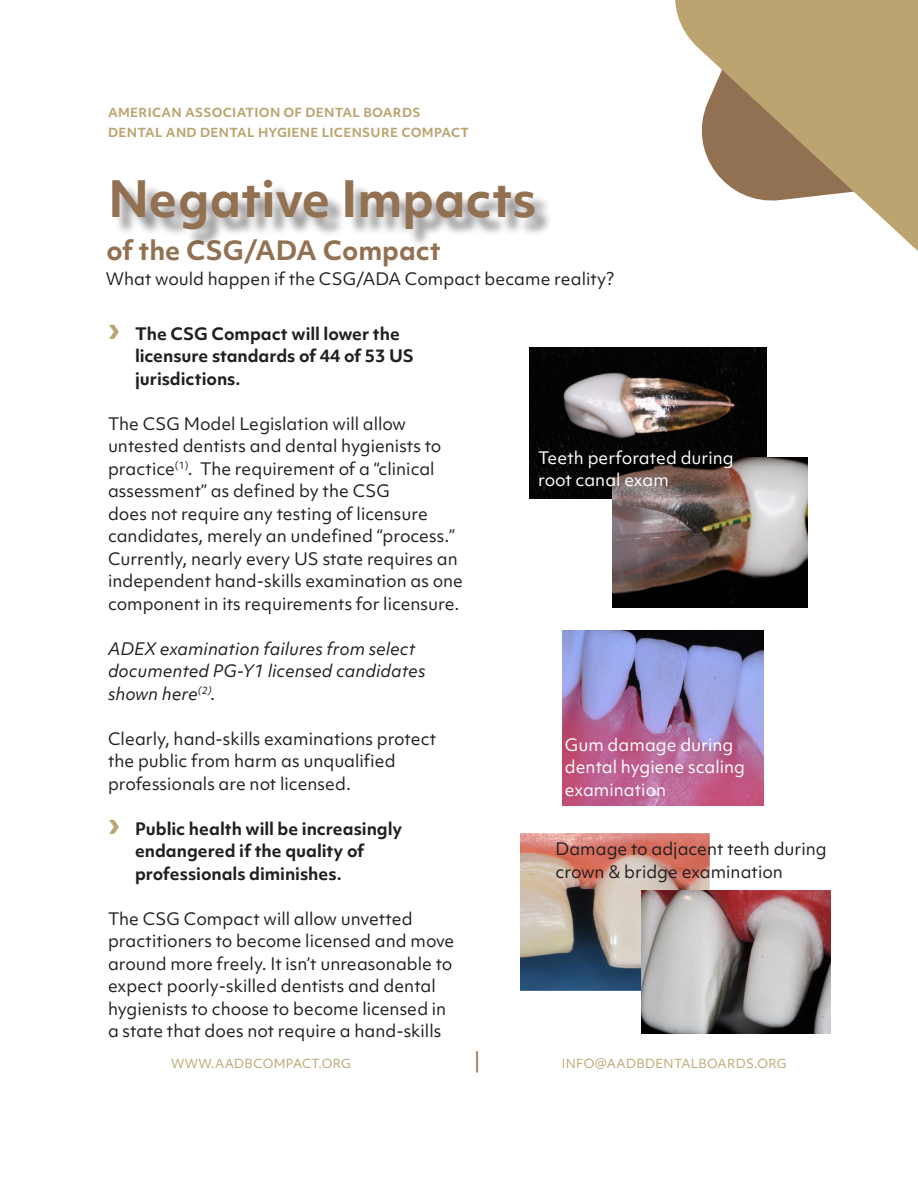
<style>
.page{position:relative;width:918px;height:1188px;background:#fff}
.page>*{position:absolute;margin:0;border:0;box-sizing:border-box;transform-origin:0 0}
.Body_-_title{font:700 48px "Objektiv Mk 1";color:#927152}
.Body_-_title-2{font:700 25.5px "Objektiv Mk 1";color:#927152}
.t1{font:19.5px "Objektiv Mk 1";color:#927152}
.body-text{font:16.5px/22.5px "Objektiv Mk 1";color:#231f20}
.t2{font:700 16.5px/22.5px "Objektiv Mk 1";color:#231f20}
.body-text-2{font:16.5px/22.5px "Objektiv Mk 1";color:#fff}
.body-text-3{font:italic 16.5px/22.5px "Objektiv Mk 1";color:#231f20}
.t3{font:700 12px/19.6px "Objektiv Mk 1";letter-spacing:.025em;color:#bba470}
.t4{font:12px "Objektiv Mk 1";letter-spacing:.025em;color:#bba470}
.s1{font-size:31.5px;color:#bba470}
</style>
<div class="page">
<svg style="left:675px;top:0;width:243px;height:251px;fill:#bba470"></svg>
<img style="left:520px;top:834px;width:190px;height:157px">
<img style="left:642px;top:890px;width:188px;height:143px">
<img style="left:529px;top:348px;width:237px;height:151px">
<img style="left:612px;top:457px;width:195px;height:151px">
<img style="left:562px;top:630px;width:202px;height:175px">
<div style="left:115px;top:183px;width:438px;height:65px;background:#231f20;opacity:.5"></div>
<p class="t3" style="left:108px;top:103px;width:363px">AMERICAN ASSOCIATION OF DENTAL BOARDS<br>DENTAL AND DENTAL HYGIENE LICENSURE COMPACT</p>
<p class="Body_-_title" style="left:108px;top:165px;width:430px">Negative Impacts</p>
<p class="Body_-_title-2" style="left:106px;top:232px;width:336px">of the CSG/ADA Compact</p>
<p class="body-text" style="left:106px;top:268px;width:510px">What would happen if the CSG/ADA Compact became reality?</p>
<p class="t2" style="left:135px;top:322px;width:280px;text-indent:-27px"><span class="s1">›</span> The CSG Compact will lower the licensure standards of 44 of 53 US jurisdictions.</p>
<p class="body-text" style="left:108px;top:412px;width:357px">The CSG Model Legislation will allow untested dentists and dental hygienists to practice<sup>(1)</sup>. The requirement of a “clinical assessment” as defined by the CSG<br>does not require any testing of licensure candidates, merely an undefined “process.” Currently, nearly every US state requires an independent hand-skills examination as one component in its requirements for licensure.</p>
<p class="body-text-3" style="left:108px;top:637px;width:319px">ADEX examination failures from select documented PG-Y1 licensed candidates shown here<sup>(2)</sup>.</p>
<p class="body-text" style="left:108px;top:727px;width:330px">Clearly, hand-skills examinations protect the public from harm as unqualified professionals are not licensed.</p>
<p class="t2" style="left:135px;top:817px;width:269px;text-indent:-27px"><span class="s1">›</span> Public health will be increasingly endangered if the quality of professionals diminishes.</p>
<p class="body-text" style="left:108px;top:907px;width:348px">The CSG Compact will allow unvetted practitioners to become licensed and move around more freely. It isn’t unreasonable to expect poorly-skilled dentists and dental hygienists to choose to become licensed in a state that does not require a hand-skills</p>
<p class="body-text-2" style="left:538px;top:446px;width:197px">Teeth perforated during root canal exam</p>
<p class="body-text-2" style="left:565px;top:733px;width:182px">Gum damage during dental hygiene scaling examination</p>
<p class="body-text" style="left:556px;top:837px;width:273px">Damage to adjacent teeth during crown &amp; bridge examination</p>
<p class="t4" style="left:171px;top:1055px;width:181px">WWW.AADBCOMPACT.ORG</p>
<p class="t1" style="left:474px;top:1047px;width:8px">|</p>
<p class="t4" style="left:562px;top:1055px;width:226px">INFO@AADBDENTALBOARDS.ORG</p>
</div>
